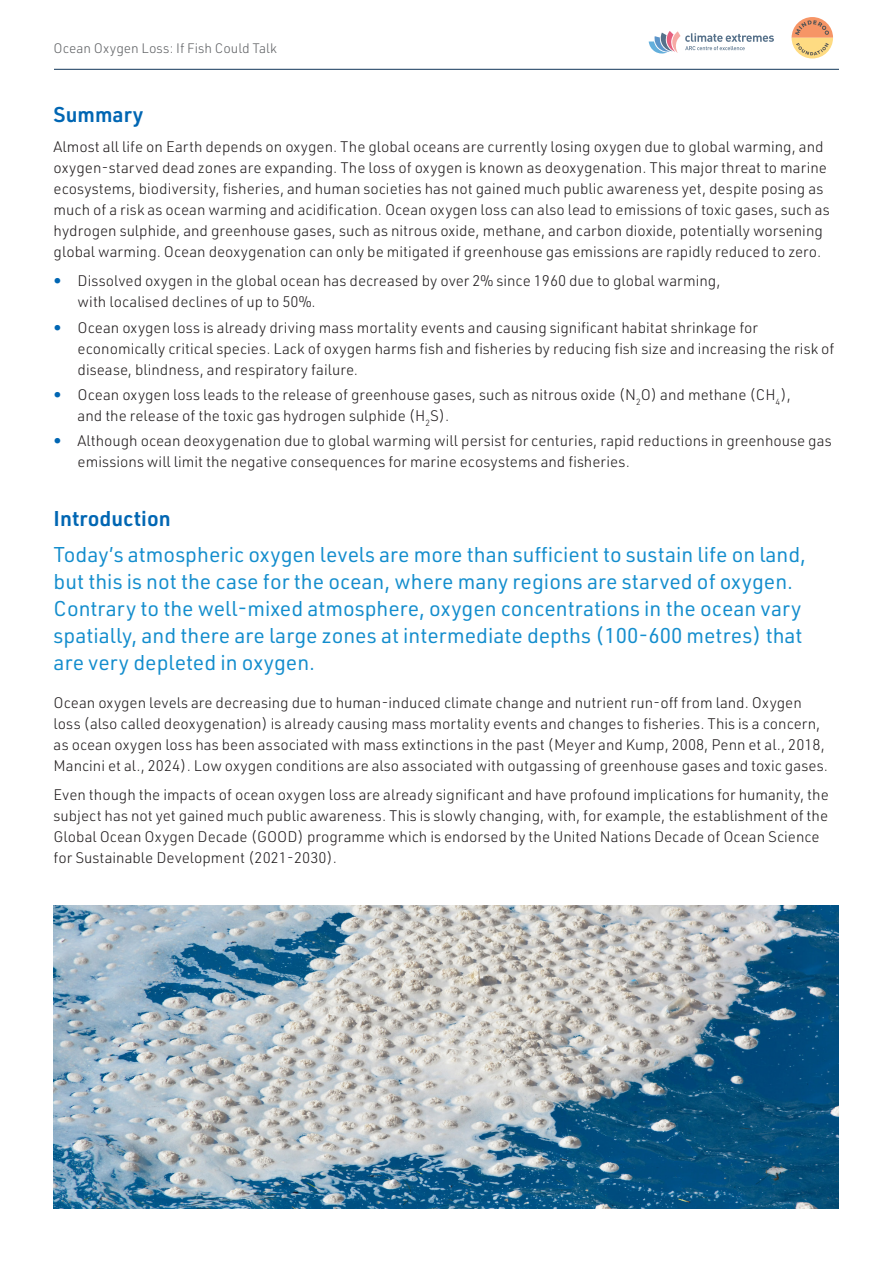
<style>
.page{position:relative;width:893px;height:1263px;background:#fff}
.page>*{position:absolute;margin:0;border:0;box-sizing:border-box;transform-origin:0 0}
.Body_Copy_Breakout{font:21px/27px "URWDIN";color:#138dcd}
.Heading_2{font:600 21px "URWDIN";color:#0066b3}
.Body_Copy{font:300 15px/21px "URWDIN";color:#231f20}
.t1{font:300 13.5px "URWDIN";color:#636568}
.s1{font-weight:600;color:#0066b3}
</style>
<div class="page">
<svg style="left:649px;top:31px;width:125px;height:23px"></svg>
<hr style="left:54px;top:69px;width:785px;height:1px;background:#113659">
<svg style="left:792px;top:17px;width:41px;height:41px"></svg>
<img style="left:54px;top:906px;width:785px;height:303px">
<p class="t1" style="left:54px;top:39px;width:225px">Ocean Oxygen Loss: If Fish Could Talk</p>
<p class="Heading_2" style="left:54px;top:101px;width:91px">Summary</p>
<p class="Body_Copy" style="left:54px;top:136px;width:778px">Almost all life on Earth depends on oxygen. The global oceans are currently losing oxygen due to global warming, and oxygen-starved dead zones are expanding. The loss of oxygen is known as deoxygenation. This major threat to marine ecosystems, biodiversity, fisheries, and human societies has not gained much public awareness yet, despite posing as much of a risk as ocean warming and acidification. Ocean oxygen loss can also lead to emissions of toxic gases, such as hydrogen sulphide, and greenhouse gases, such as nitrous oxide, methane, and carbon dioxide, potentially worsening global warming. Ocean deoxygenation can only be mitigated if greenhouse gas emissions are rapidly reduced to zero.</p>
<p class="Body_Copy" style="left:78px;top:270px;width:644px;text-indent:-24px"><span class="s1">•</span> Dissolved oxygen in the global ocean has decreased by over 2% since 1960 due to global warming, with localised declines of up to 50%.</p>
<p class="Body_Copy" style="left:78px;top:316px;width:758px;text-indent:-24px"><span class="s1">•</span> Ocean oxygen loss is already driving mass mortality events and causing significant habitat shrinkage for economically critical species. Lack of oxygen harms fish and fisheries by reducing fish size and increasing the risk of disease, blindness, and respiratory failure.</p>
<p class="Body_Copy" style="left:78px;top:384px;width:715px;text-indent:-24px"><span class="s1">•</span> Ocean oxygen loss leads to the release of greenhouse gases, such as nitrous oxide (N<sub>2</sub>O) and methane (CH<sub>4</sub>), and the release of the toxic gas hydrogen sulphide (H<sub>2</sub>S).</p>
<p class="Body_Copy" style="left:78px;top:430px;width:756px;text-indent:-24px"><span class="s1">•</span> Although ocean deoxygenation due to global warming will persist for centuries, rapid reductions in greenhouse gas emissions will limit the negative consequences for marine ecosystems and fisheries.</p>
<p class="Heading_2" style="left:54px;top:505px;width:119px">Introduction</p>
<p class="Body_Copy_Breakout" style="left:54px;top:540px;width:754px">Today’s atmospheric oxygen levels are more than sufficient to sustain life on land, but this is not the case for the ocean, where many regions are starved of oxygen.<br>Contrary to the well-mixed atmosphere, oxygen concentrations in the ocean vary spatially, and there are large zones at intermediate depths (100-600 metres) that are very depleted in oxygen.</p>
<p class="Body_Copy" style="left:54px;top:692px;width:776px">Ocean oxygen levels are decreasing due to human-induced climate change and nutrient run-off from land. Oxygen loss (also called deoxygenation) is already causing mass mortality events and changes to fisheries. This is a concern, as ocean oxygen loss has been associated with mass extinctions in the past (Meyer and Kump, 2008, Penn et al., 2018, Mancini et al., 2024). Low oxygen conditions are also associated with outgassing of greenhouse gases and toxic gases.</p>
<p class="Body_Copy" style="left:54px;top:784px;width:777px">Even though the impacts of ocean oxygen loss are already significant and have profound implications for humanity, the subject has not yet gained much public awareness. This is slowly changing, with, for example, the establishment of the Global Ocean Oxygen Decade (GOOD) programme which is endorsed by the United Nations Decade of Ocean Science for Sustainable Development (2021-2030).</p>
</div>
